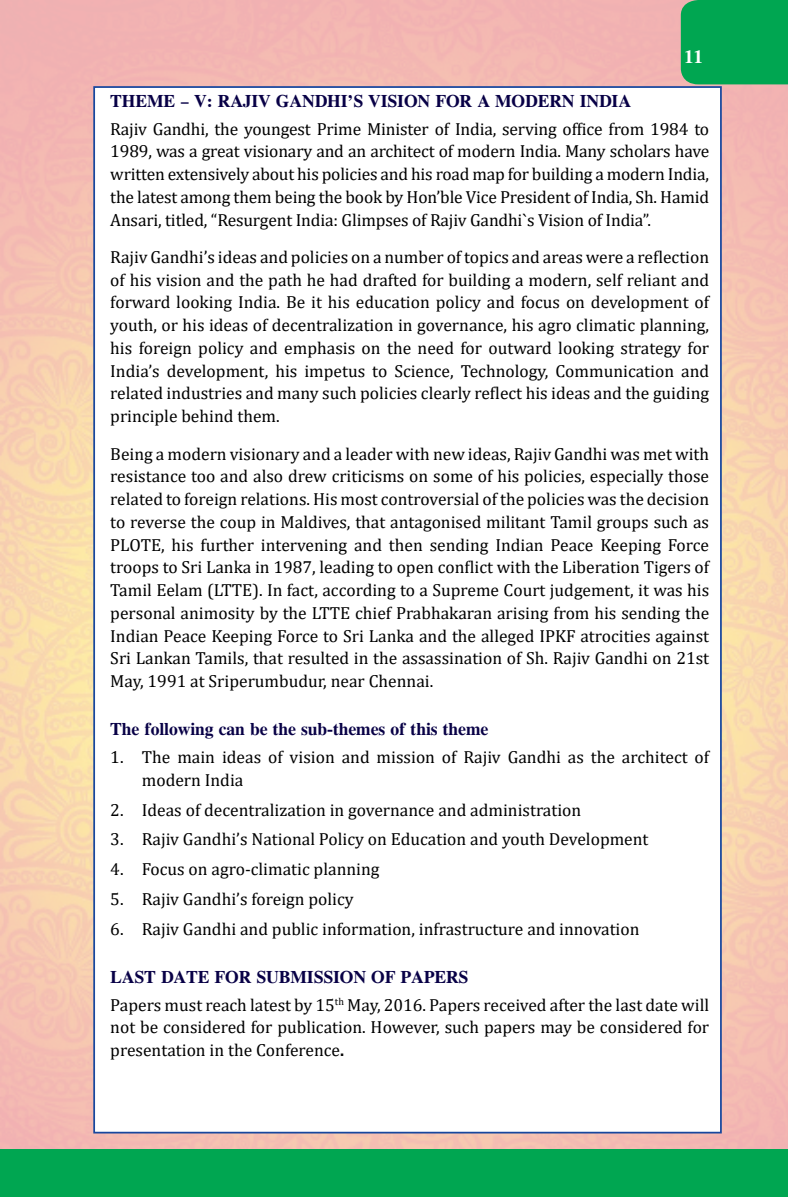
<style>
.page{position:relative;width:788px;height:1197px;background:#fff}
.page>*{position:absolute;margin:0;border:0;box-sizing:border-box;transform-origin:0 0}
.t1{font:700 18.38px "CG Times";color:#fff}
.t2{font:17.5px/22.8px "Cambria";color:#000;text-align:justify}
.t3{font:700 17.5px "CG Times";color:#080046}
.s1{font-weight:700}
</style>
<div class="page">
<img style="left:0;top:0;width:788px;height:1150px">
<div style="left:680px;top:0;width:108px;height:84px;background:#00a651"></div>
<div style="left:0;top:1150px;width:788px;height:47px;background:#00a651"></div>
<div style="left:93px;top:86px;width:628px;height:1048px;background:#fff;border:2px solid #17479e"></div>
<p class="t1" style="left:684px;top:46px;width:20px">11</p>
<p class="t3" style="left:110px;top:90px;width:26px">Theme</p>
<p class="t3" style="left:180px;top:90px;width:452px">– V: RAJIV GANDHI’S VISION FOR A MODERN INDIA</p>
<p class="t2" style="left:110px;top:117px;width:600px">Rajiv Gandhi, the youngest Prime Minister of India, serving office from 1984 to 1989, was a great visionary and an architect of modern India. Many scholars have written extensively about his policies and his road map for building a modern India, the latest among them being the book by Hon’ble Vice President of India, Sh. Hamid Ansari, titled, “Resurgent India: Glimpses of Rajiv Gandhi`s Vision of India”.</p>
<p class="t2" style="left:110px;top:246px;width:600px">Rajiv Gandhi’s ideas and policies on a number of topics and areas were a reflection of his vision and the path he had drafted for building a modern, self reliant and forward looking India. Be it his education policy and focus on development of youth, or his ideas of decentralization in governance, his agro climatic planning, his foreign policy and emphasis on the need for outward looking strategy for India’s development, his impetus to Science, Technology, Communication and related industries and many such policies clearly reflect his ideas and the guiding principle behind them.</p>
<p class="t2" style="left:110px;top:442px;width:600px">Being a modern visionary and a leader with new ideas, Rajiv Gandhi was met with resistance too and also drew criticisms on some of his policies, especially those related to foreign relations. His most controversial of the policies was the decision to reverse the coup in Maldives, that antagonised militant Tamil groups such as PLOTE, his further intervening and then sending Indian Peace Keeping Force troops to Sri Lanka in 1987, leading to open conflict with the Liberation Tigers of Tamil Eelam (LTTE). In fact, according to a Supreme Court judgement, it was his personal animosity by the LTTE chief Prabhakaran arising from his sending the Indian Peace Keeping Force to Sri Lanka and the alleged IPKF atrocities against Sri Lankan Tamils, that resulted in the assassination of Sh. Rajiv Gandhi on 21st May, 1991 at Sriperumbudur, near Chennai.</p>
<p class="t3" style="left:110px;top:719px;width:379px">The following can be the sub-themes of this theme</p>
<p class="t2" style="left:142px;top:746px;width:569px;text-indent:-32px">1. The main ideas of vision and mission of Rajiv Gandhi as the architect of modern India</p>
<p class="t2" style="left:110px;top:798px;width:472px">2. Ideas of decentralization in governance and administration</p>
<p class="t2" style="left:110px;top:828px;width:539px">3. Rajiv Gandhi’s National Policy on Education and youth Development</p>
<p class="t2" style="left:110px;top:858px;width:271px">4. Focus on agro-climatic planning</p>
<p class="t2" style="left:110px;top:887px;width:245px">5. Rajiv Gandhi’s foreign policy</p>
<p class="t2" style="left:110px;top:917px;width:530px">6. Rajiv Gandhi and public information, infrastructure and innovation</p>
<p class="t3" style="left:110px;top:966px;width:13px">Last</p>
<p class="t3" style="left:161px;top:966px;width:26px">Date</p>
<p class="t3" style="left:214px;top:966px;width:76px">for Submissi</p>
<p class="t3" style="left:340px;top:966px;width:84px">on of Papers</p>
<p class="t2" style="left:110px;top:993px;width:600px">Papers must reach latest by 15<sup>th</sup> May, 2016. Papers received after the last date will not be considered for publication. However, such papers may be considered for presentation in the Conference<span class="s1">.</span></p>
</div>
